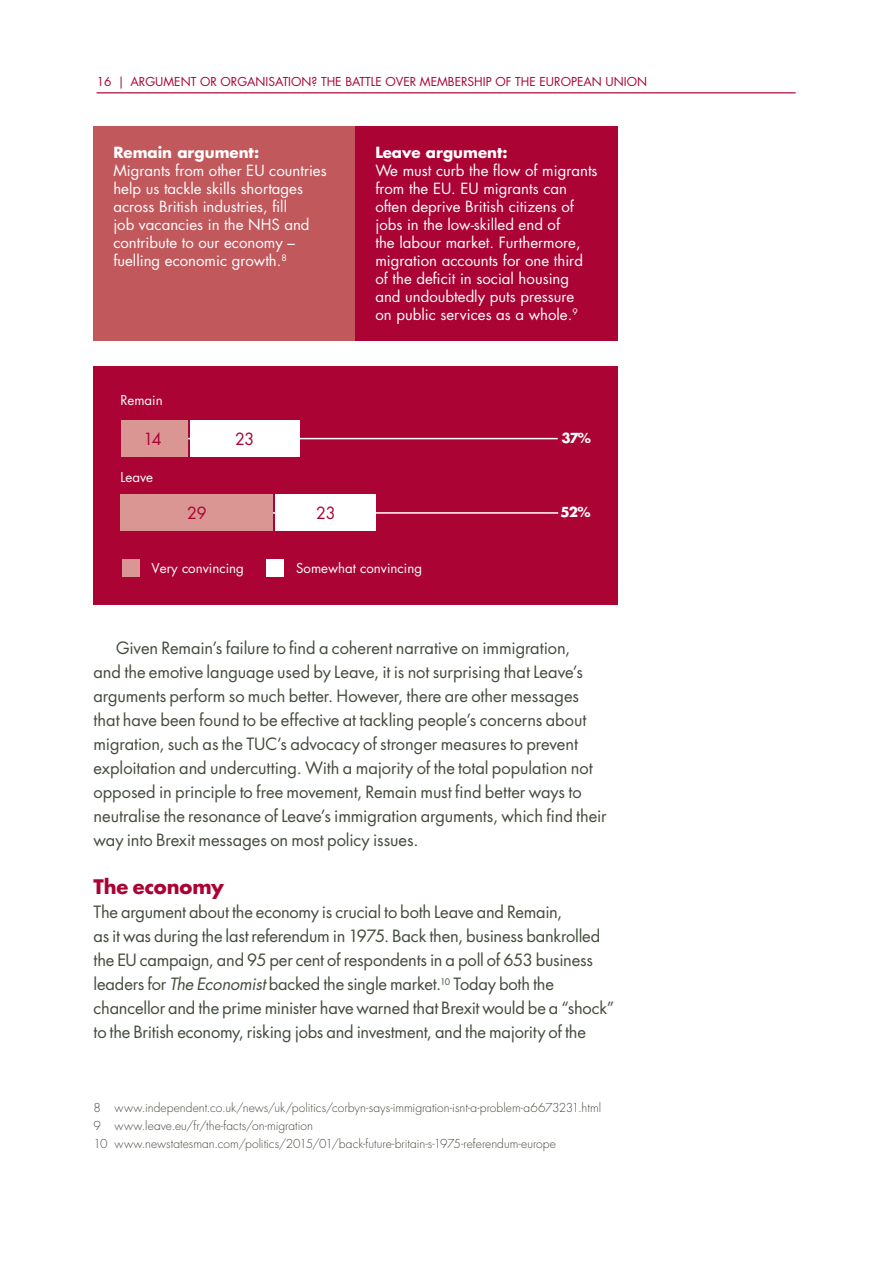
<style>
.page{position:relative;width:893px;height:1263px;background:#fff}
.page>*{position:absolute;margin:0;border:0;box-sizing:border-box;transform-origin:0 0}
.Subhead_B{font:700 19.5px "Futura Std";letter-spacing:-.005em;color:#ab0333}
.Body{font:16.5px/24px "Futura Std";letter-spacing:-.005em;color:#434c3d}
.Full_out{font:16.5px/24px "Futura Std";letter-spacing:-.015em;color:#434c3d}
.t1{font:16.35px "Futura Std";letter-spacing:-.025em;color:#ab0333}
.Table_text{font:15px/18px "Futura Std";color:#fff}
.t2{font:700 13.5px "Futura Std";color:#fff}
.t3{font:13.35px "Futura Std";color:#fff}
.Footnotes{font:300 12px "Futura Std";color:#434c3d}
.t4{font:12px "Futura Std";color:#ab0333}
.s1{font-weight:700}
.s2{font-style:italic}
</style>
<div class="page">
<hr style="left:97px;top:92px;width:699px;height:2px;background:#ab0333">
<div style="left:94px;top:126px;width:262px;height:214px;background:#c1585c"></div>
<div style="left:356px;top:126px;width:262px;height:214px;background:#ab0333"></div>
<div style="left:94px;top:366px;width:524px;height:239px;background:#ab0333"></div>
<hr style="left:122px;top:438px;width:436px;height:1px;background:#fff">
<div style="left:121px;top:420px;width:66px;height:36px;background:#d99692"></div>
<div style="left:190px;top:420px;width:110px;height:36px;background:#fff"></div>
<div style="left:267px;top:559px;width:17px;height:17px;background:#fff"></div>
<div style="left:123px;top:559px;width:17px;height:17px;background:#d99692"></div>
<hr style="left:122px;top:512px;width:436px;height:2px;background:#fff">
<div style="left:120px;top:495px;width:153px;height:36px;background:#d99692"></div>
<div style="left:276px;top:495px;width:100px;height:36px;background:#fff"></div>
<p class="t4" style="left:97px;top:74px;width:552px">16 | ARGUMENT OR ORGANISATION? THE BATTLE OVER MEMBERSHIP OF THE EUROPEAN UNION</p>
<p class="Table_text" style="left:113px;top:144px;width:215px"><span class="s1">Remain argument:<br></span>Migrants from other EU countries help us tackle skills shortages across British industries, fill<br>job vacancies in the NHS and contribute to our economy – fuelling economic growth.<sup>8</sup></p>
<p class="Table_text" style="left:375px;top:144px;width:224px"><span class="s1">Leave argument:<br></span>We must curb the flow of migrants from the EU. EU migrants can often deprive British citizens of jobs in the low-skilled end of<br>the labour market. Furthermore, migration accounts for one third of the deficit in social housing and undoubtedly puts pressure<br>on public services as a whole.<sup>9</sup></p>
<p class="t3" style="left:120px;top:392px;width:44px">Remain</p>
<p class="t1" style="left:143px;top:428px;width:20px">14</p>
<p class="t1" style="left:235px;top:428px;width:21px">23</p>
<p class="t2" style="left:562px;top:429px;width:31px">37%</p>
<p class="t3" style="left:121px;top:469px;width:34px">Leave</p>
<p class="t1" style="left:187px;top:503px;width:21px">29</p>
<p class="t1" style="left:316px;top:503px;width:21px">23</p>
<p class="t2" style="left:561px;top:503px;width:32px">52%</p>
<p class="t3" style="left:152px;top:559px;width:94px">Very convincing</p>
<p class="t3" style="left:296px;top:559px;width:128px">Somewhat convincing</p>
<p class="Body" style="left:94px;top:636px;width:515px;text-indent:22px">Given Remain’s failure to find a coherent narrative on immigration,<br>and the emotive language used by Leave, it is not surprising that Leave’s arguments perform so much better. However, there are other messages that have been found to be effective at tackling people’s concerns about migration, such as the TUC’s advocacy of stronger measures to prevent exploitation and undercutting. With a majority of the total population not opposed in principle to free movement, Remain must find better ways to neutralise the resonance of Leave’s immigration arguments, which find their way into Brexit messages on most policy issues.</p>
<p class="Subhead_B" style="left:94px;top:874px;width:132px">The economy</p>
<p class="Full_out" style="left:94px;top:900px;width:522px">The argument about the economy is crucial to both Leave and Remain,<br>as it was during the last referendum in 1975. Back then, business bankrolled the EU campaign, and 95 per cent of respondents in a poll of 653 business leaders for <span class="s2">The Economist</span> backed the single market.<sup>10</sup> Today both the chancellor and the prime minister have warned that Brexit would be a “shock” to the British economy, risking jobs and investment, and the majority of the</p>
<p class="Footnotes" style="left:94px;top:1100px;width:509px">8 www.independent.co.uk/news/uk/politics/corbyn-says-immigration-isnt-a-problem-a6673231.html</p>
<p class="Footnotes" style="left:94px;top:1118px;width:221px">9 www.leave.eu/fr/the-facts/on-migration</p>
<p class="Footnotes" style="left:94px;top:1136px;width:464px">10 www.newstatesman.com/politics/2015/01/back-future-britain-s-1975-referendum-europe</p>
</div>
